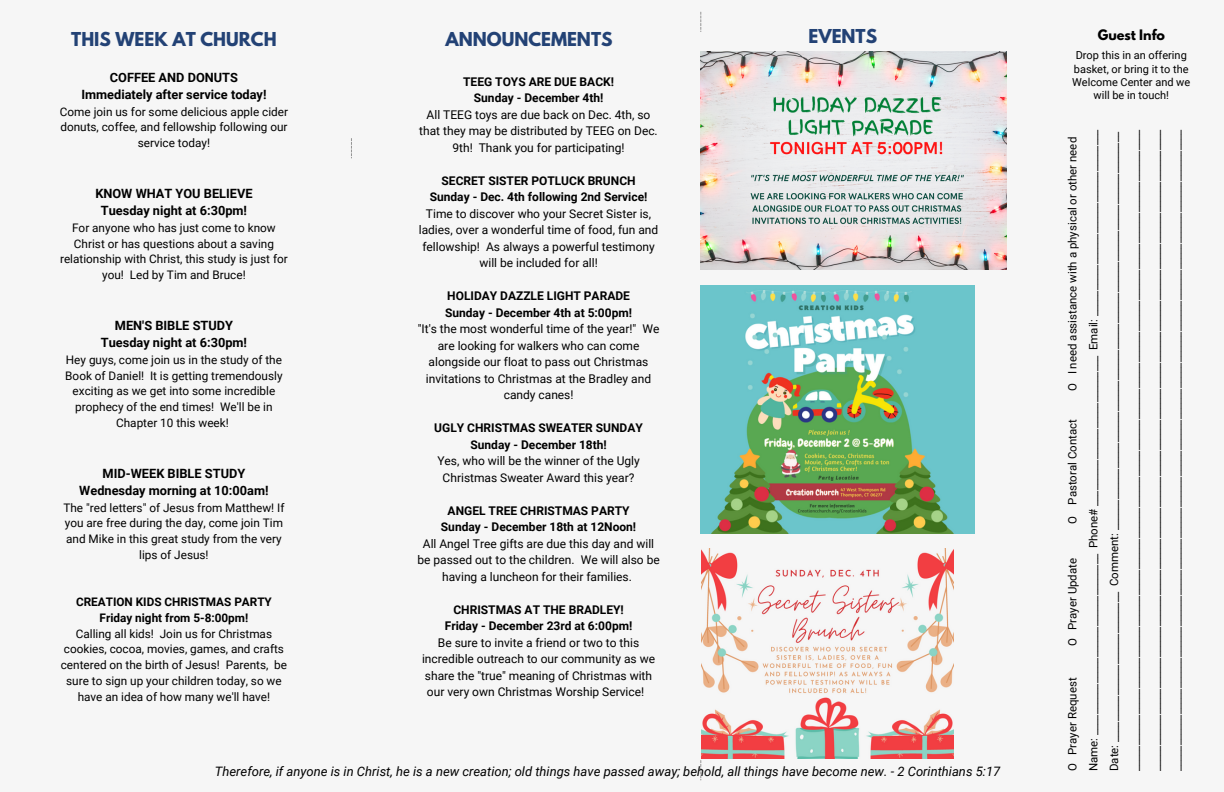
<style>
.page{position:relative;width:1224px;height:792px;background:#f6f6f6}
.page>*{position:absolute;margin:0;border:0;box-sizing:border-box;transform-origin:0 0}
.t1{font:700 17px "League Spartan";color:#234275}
.t2{font:italic 13px "Roboto";color:#000}
.t3{font:700 12.8px/17.2px "Roboto";color:#000;text-align:center}
.t4{font:700 12.8px "League Spartan";color:#000}
.t5{font:12px/16.5px "Roboto";color:#000;text-align:center}
.t6{font:700 12px/16.5px "Roboto";color:#000;text-align:center}
.t7{font:11.8px/15.8px "Roboto";color:#000;text-align:center}
.t8{font:700 11.8px/15.8px "Roboto";color:#000;text-align:center}
.t9{font:11.5px/20.9px "Roboto";color:#000}
.t10{font:11px/13px "Roboto";color:#000;text-align:center}
</style>
<div class="page">
<svg style="left:351px;top:138px;width:1px;height:20px"></svg>
<svg style="left:700px;top:12px;width:1px;height:20px"></svg>
<svg style="left:700px;top:760px;width:1px;height:20px"></svg>
<img style="left:701px;top:548px;width:252px;height:211px">
<img style="left:700px;top:52px;width:306px;height:218px">
<img style="left:700px;top:285px;width:275px;height:248px">
<h1 class="t1" style="left:71px;top:30px;width:207px">THIS WEEK AT CHURCH</h1>
<h1 class="t1" style="left:445px;top:30px;width:169px">ANNOUNCEMENTS</h1>
<p class="t3" style="left:81px;top:69px;width:187px">COFFEE AND DONUTS<br>Immediately after service today!</p>
<p class="t7" style="left:60px;top:104px;width:230px">Come join us for some delicious apple cider donuts, coffee, and fellowship following our service today!</p>
<p class="t3" style="left:95px;top:185px;width:159px">KNOW WHAT YOU BELIEVE<br>Tuesday night at 6:30pm!</p>
<p class="t7" style="left:60px;top:220px;width:229px">For anyone who has just come to know Christ or has questions about a saving relationship with Christ, this study is just for you! Led by Tim and Bruce!</p>
<p class="t3" style="left:101px;top:317px;width:148px">MEN'S BIBLE STUDY<br>Tuesday night at 6:30pm!</p>
<p class="t7" style="left:65px;top:352px;width:219px">Hey guys, come join us in the study of the Book of Daniel! It is getting tremendously exciting as we get into some incredible prophecy of the end times! We'll be in Chapter 10 this week!</p>
<p class="t3" style="left:79px;top:465px;width:191px">MID-WEEK BIBLE STUDY<br>Wednesday morning at 10:00am!</p>
<p class="t7" style="left:63px;top:500px;width:223px">The "red letters" of Jesus from Matthew! If you are free during the day, come join Tim and Mike in this great study from the very lips of Jesus!</p>
<p class="t8" style="left:76px;top:594px;width:197px">CREATION KIDS CHRISTMAS PARTY<br>Friday night from 5-8:00pm!</p>
<p class="t7" style="left:61px;top:626px;width:228px">Calling all kids! Join us for Christmas cookies, cocoa, movies, games, and crafts centered on the birth of Jesus! Parents, be sure to sign up your children today, so we have an idea of how many we'll have!</p>
<p class="t6" style="left:463px;top:73px;width:152px">TEEG TOYS ARE DUE BACK!<br>Sunday - December 4th!</p>
<p class="t5" style="left:419px;top:106px;width:240px">All TEEG toys are due back on Dec. 4th, so that they may be distributed by TEEG on Dec.<br>9th! Thank you for participating!</p>
<p class="t6" style="left:430px;top:172px;width:219px">SECRET SISTER POTLUCK BRUNCH<br>Sunday - Dec. 4th following 2nd Service!</p>
<p class="t5" style="left:419px;top:205px;width:241px">Time to discover who your Secret Sister is, ladies, over a wonderful time of food, fun and fellowship! As always a powerful testimony will be included for all!</p>
<p class="t6" style="left:445px;top:288px;width:189px;text-align:left">HOLIDAY DAZZLE LIGHT PARADE<br>Sunday - December 4th at 5:00pm!</p>
<p class="t5" style="left:418px;top:321px;width:243px">"It's the most wonderful time of the year!" We are looking for walkers who can come alongside our float to pass out Christmas invitations to Christmas at the Bradley and candy canes!</p>
<p class="t6" style="left:434px;top:420px;width:210px">UGLY CHRISTMAS SWEATER SUNDAY<br>Sunday - December 18th!</p>
<p class="t5" style="left:437px;top:453px;width:204px">Yes, who will be the winner of the Ugly<br>Christmas Sweater Award this year?</p>
<p class="t6" style="left:441px;top:502px;width:197px">ANGEL TREE CHRISTMAS PARTY<br>Sunday - December 18th at 12Noon!</p>
<p class="t5" style="left:417px;top:535px;width:244px">All Angel Tree gifts are due this day and will be passed out to the children. We will also be having a luncheon for their families.</p>
<p class="t6" style="left:445px;top:601px;width:189px">CHRISTMAS AT THE BRADLEY!<br>Friday - December 23rd at 6:00pm!</p>
<p class="t5" style="left:422px;top:634px;width:234px">Be sure to invite a friend or two to this incredible outreach to our community as we share the "true" meaning of Christmas with our very own Christmas Worship Service!</p>
<h1 class="t1" style="left:809px;top:28px;width:70px">EVENTS</h1>
<p class="t2" style="left:215px;top:764px;width:787px">Therefore, if anyone is in Christ, he is a new creation; old things have passed away; behold, all things have become new. - 2 Corinthians 5:17</p>
<p class="t4" style="left:1098px;top:28px;width:69px">Guest Info</p>
<p class="t10" style="left:1072px;top:49px;width:120px">Drop this in an offering basket, or bring it to the<br>Welcome Center and we will be in touch!</p>
<p class="t9" style="left:1062px;top:771px;width:643px;text-indent:380px;rotate:-90deg">O I need assistance with a physical or other need Name: ___________________________________ Phone# _____________________________ Email: ____________________________________ Date: _____________________________ Comment: _____________________________________________________________________________ ____________________________________________________________________________________________________________________________ ____________________________________________________________________________________________________________________________ ____________________________________________________________________________________________________________________________</p>
<p class="t9" style="left:1062px;top:524px;width:106px;rotate:-90deg">O Pastoral Contact</p>
<p class="t9" style="left:1062px;top:646px;width:90px;rotate:-90deg">O Prayer Update</p>
<p class="t9" style="left:1062px;top:771px;width:95px;rotate:-90deg">O Prayer Request</p>
</div>
